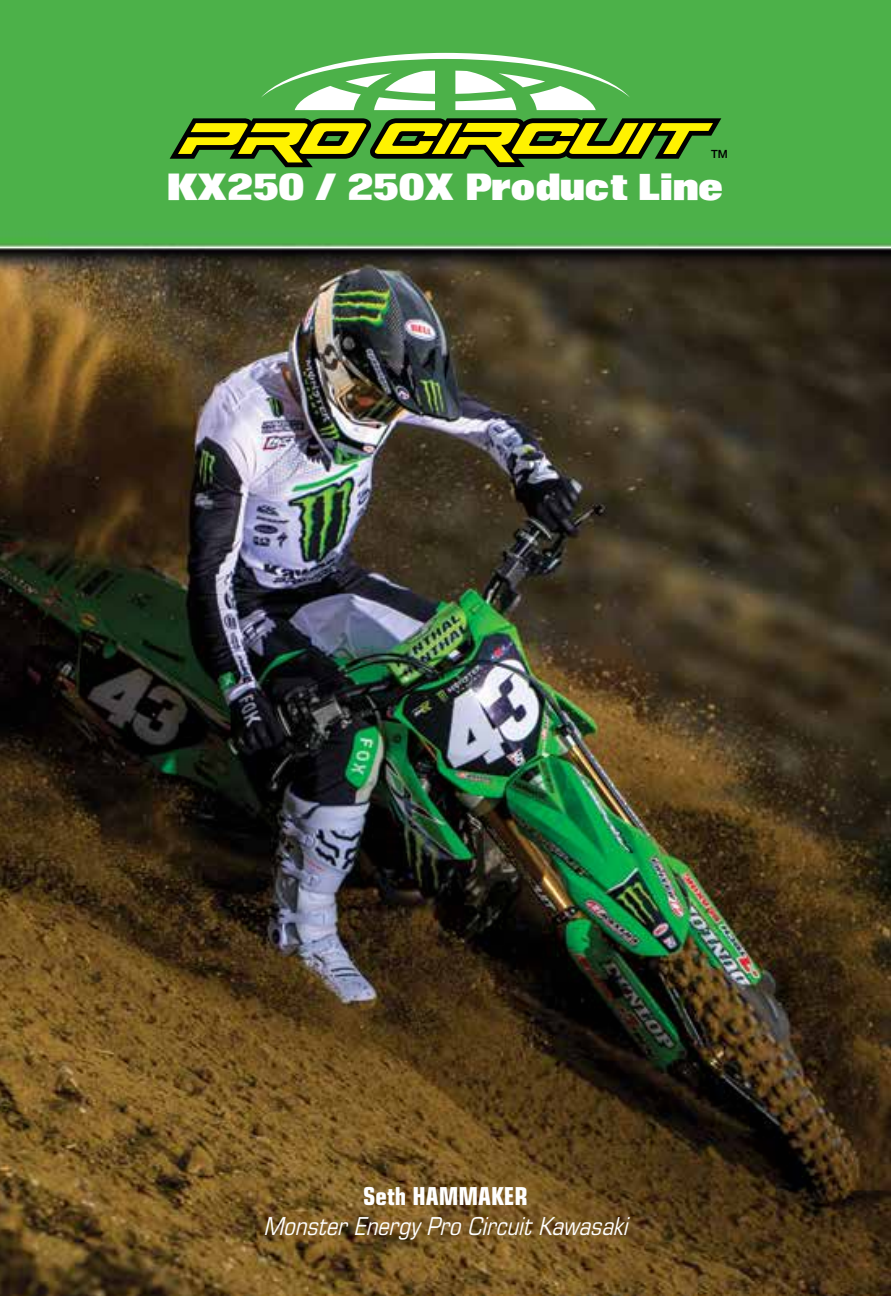
<style>
.page{position:relative;width:891px;height:1296px;background:#fff}
.page>*{position:absolute;margin:0;border:0;box-sizing:border-box;transform-origin:0 0}
.t1{font:33.75px "Focus Font";color:#fff}
.t2{font:italic condensed 24.75px "Eurostile";color:#fff}
.t3{font:700 condensed 24.75px "Eurostile";color:#fff}
.t4{font:500 11.25px "Helvetica Neue";color:#000}
</style>
<div class="page">
<img style="left:0;top:0;width:891px;height:1296px">
<svg style="left:261px;top:53px;width:369px;height:57px"></svg>
<svg style="left:170px;top:118px;width:551px;height:49px;background:#738b15"></svg>
<p class="t4" style="left:711px;top:145px;width:18px">TM</p>
<h1 class="t1" style="left:168px;top:170px;width:557px">KX250 / 250X Product Line</h1>
<p class="t3" style="left:363px;top:1181px;width:166px">Seth HAMMAKER</p>
<p class="t2" style="left:264px;top:1211px;width:372px">MonsterEnergyProCircuitKawasaki</p>
</div>
